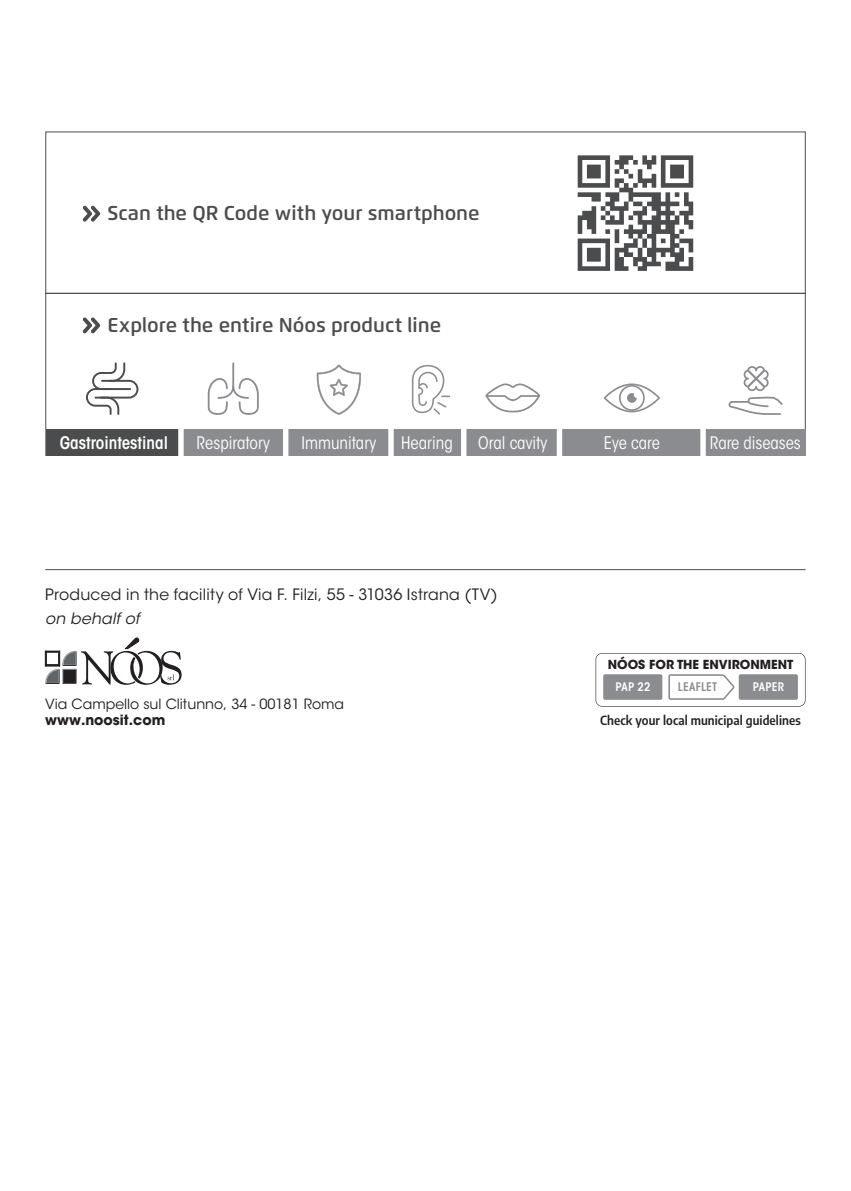
<style>
.page{position:relative;width:851px;height:1191px;background:#fff}
.page>*{position:absolute;margin:0;border:0;box-sizing:border-box;transform-origin:0 0}
.t1{font:600 20px "Flexo";color:#4b4c4d}
.t2{font:condensed 17.2px "ITC Avant Garde Std";color:#fff}
.t3{font:600 condensed 17.2px "ITC Avant Garde Std";color:#fff}
.t4{font:15.6px "ITC Avant Garde Std";letter-spacing:.015em;color:#231f20}
.t5{font:italic 15.6px "ITC Avant Garde Std";letter-spacing:.02em;color:#231f20}
.t6{font:14px "ITC Avant Garde Std";color:#231f20}
.t7{font:700 14px "ITC Avant Garde Std";color:#231f20}
.t8{font:600 semi-condensed 12.4px "Encode Sans";letter-spacing:.005em;color:#231f20}
.t9{font:700 12.4px "ITC Avant Garde Std";color:#231f20}
.t10{font:600 condensed 11.8px "ITC Avant Garde Std";letter-spacing:.01em;color:#fff}
.t11{font:600 condensed 11.8px "ITC Avant Garde Std";letter-spacing:.015em;color:#8a8c8f}
</style>
<div class="page">
<hr style="left:425px;top:37px;width:1px;height:36px;background:#231f20">
<hr style="left:425px;top:91px;width:1px;height:36px;background:#231f20">
<hr style="left:425px;top:145px;width:1px;height:36px;background:#231f20">
<hr style="left:425px;top:199px;width:1px;height:36px;background:#231f20">
<hr style="left:425px;top:253px;width:1px;height:36px;background:#231f20">
<hr style="left:425px;top:307px;width:1px;height:36px;background:#231f20">
<hr style="left:425px;top:361px;width:1px;height:36px;background:#231f20">
<hr style="left:425px;top:415px;width:1px;height:36px;background:#231f20">
<hr style="left:425px;top:469px;width:1px;height:36px;background:#231f20">
<hr style="left:425px;top:523px;width:1px;height:36px;background:#231f20">
<hr style="left:425px;top:577px;width:1px;height:36px;background:#231f20">
<hr style="left:425px;top:631px;width:1px;height:36px;background:#231f20">
<hr style="left:425px;top:685px;width:1px;height:36px;background:#231f20">
<hr style="left:425px;top:739px;width:1px;height:36px;background:#231f20">
<hr style="left:425px;top:793px;width:1px;height:36px;background:#231f20">
<hr style="left:425px;top:847px;width:1px;height:36px;background:#231f20">
<hr style="left:425px;top:901px;width:1px;height:36px;background:#231f20">
<hr style="left:425px;top:955px;width:1px;height:36px;background:#231f20">
<hr style="left:425px;top:1009px;width:1px;height:36px;background:#231f20">
<hr style="left:425px;top:1063px;width:1px;height:36px;background:#231f20">
<hr style="left:425px;top:1117px;width:1px;height:36px;background:#231f20">
<hr style="left:0;top:198px;width:38px;height:1px;background:#231f20">
<hr style="left:56px;top:198px;width:36px;height:1px;background:#231f20">
<hr style="left:110px;top:198px;width:36px;height:1px;background:#231f20">
<hr style="left:164px;top:198px;width:36px;height:1px;background:#231f20">
<hr style="left:218px;top:198px;width:36px;height:1px;background:#231f20">
<hr style="left:272px;top:198px;width:36px;height:1px;background:#231f20">
<hr style="left:326px;top:198px;width:36px;height:1px;background:#231f20">
<hr style="left:380px;top:198px;width:36px;height:1px;background:#231f20">
<hr style="left:434px;top:198px;width:36px;height:1px;background:#231f20">
<hr style="left:488px;top:198px;width:36px;height:1px;background:#231f20">
<hr style="left:542px;top:198px;width:36px;height:1px;background:#231f20">
<hr style="left:704px;top:198px;width:36px;height:1px;background:#231f20">
<hr style="left:758px;top:198px;width:36px;height:1px;background:#231f20">
<hr style="left:812px;top:198px;width:38px;height:1px;background:#231f20">
<hr style="left:0;top:396px;width:38px;height:1px;background:#231f20">
<hr style="left:56px;top:396px;width:36px;height:1px;background:#231f20">
<hr style="left:110px;top:396px;width:36px;height:1px;background:#231f20">
<hr style="left:164px;top:396px;width:36px;height:1px;background:#231f20">
<hr style="left:272px;top:396px;width:36px;height:1px;background:#231f20">
<hr style="left:326px;top:396px;width:36px;height:1px;background:#231f20">
<hr style="left:380px;top:396px;width:36px;height:1px;background:#231f20">
<hr style="left:434px;top:396px;width:36px;height:1px;background:#231f20">
<hr style="left:542px;top:396px;width:36px;height:1px;background:#231f20">
<hr style="left:596px;top:396px;width:36px;height:1px;background:#231f20">
<hr style="left:650px;top:396px;width:36px;height:1px;background:#231f20">
<hr style="left:704px;top:396px;width:36px;height:1px;background:#231f20">
<hr style="left:758px;top:396px;width:36px;height:1px;background:#231f20">
<hr style="left:812px;top:396px;width:38px;height:1px;background:#231f20">
<hr style="left:0;top:594px;width:38px;height:2px;background:#231f20">
<hr style="left:56px;top:594px;width:36px;height:2px;background:#231f20">
<hr style="left:110px;top:594px;width:36px;height:2px;background:#231f20">
<hr style="left:164px;top:594px;width:36px;height:2px;background:#231f20">
<hr style="left:218px;top:594px;width:36px;height:2px;background:#231f20">
<hr style="left:272px;top:594px;width:36px;height:2px;background:#231f20">
<hr style="left:326px;top:594px;width:36px;height:2px;background:#231f20">
<hr style="left:380px;top:594px;width:36px;height:2px;background:#231f20">
<hr style="left:434px;top:594px;width:36px;height:2px;background:#231f20">
<hr style="left:488px;top:594px;width:36px;height:2px;background:#231f20">
<hr style="left:542px;top:594px;width:36px;height:2px;background:#231f20">
<hr style="left:596px;top:594px;width:36px;height:2px;background:#231f20">
<hr style="left:650px;top:594px;width:36px;height:2px;background:#231f20">
<hr style="left:704px;top:594px;width:36px;height:2px;background:#231f20">
<hr style="left:758px;top:594px;width:36px;height:2px;background:#231f20">
<hr style="left:812px;top:594px;width:38px;height:2px;background:#231f20">
<hr style="left:0;top:793px;width:38px;height:1px;background:#231f20">
<hr style="left:56px;top:793px;width:36px;height:1px;background:#231f20">
<hr style="left:110px;top:793px;width:36px;height:1px;background:#231f20">
<hr style="left:164px;top:793px;width:36px;height:1px;background:#231f20">
<hr style="left:218px;top:793px;width:36px;height:1px;background:#231f20">
<hr style="left:272px;top:793px;width:36px;height:1px;background:#231f20">
<hr style="left:326px;top:793px;width:36px;height:1px;background:#231f20">
<hr style="left:380px;top:793px;width:36px;height:1px;background:#231f20">
<hr style="left:434px;top:793px;width:36px;height:1px;background:#231f20">
<hr style="left:488px;top:793px;width:36px;height:1px;background:#231f20">
<hr style="left:542px;top:793px;width:36px;height:1px;background:#231f20">
<hr style="left:596px;top:793px;width:36px;height:1px;background:#231f20">
<hr style="left:650px;top:793px;width:36px;height:1px;background:#231f20">
<hr style="left:704px;top:793px;width:36px;height:1px;background:#231f20">
<hr style="left:758px;top:793px;width:36px;height:1px;background:#231f20">
<hr style="left:812px;top:793px;width:38px;height:1px;background:#231f20">
<hr style="left:0;top:991px;width:38px;height:2px;background:#231f20">
<hr style="left:56px;top:991px;width:36px;height:2px;background:#231f20">
<hr style="left:110px;top:991px;width:36px;height:2px;background:#231f20">
<hr style="left:164px;top:991px;width:36px;height:2px;background:#231f20">
<hr style="left:218px;top:991px;width:36px;height:2px;background:#231f20">
<hr style="left:272px;top:991px;width:36px;height:2px;background:#231f20">
<hr style="left:326px;top:991px;width:36px;height:2px;background:#231f20">
<hr style="left:380px;top:991px;width:36px;height:2px;background:#231f20">
<hr style="left:434px;top:991px;width:36px;height:2px;background:#231f20">
<hr style="left:488px;top:991px;width:36px;height:2px;background:#231f20">
<hr style="left:542px;top:991px;width:36px;height:2px;background:#231f20">
<hr style="left:596px;top:991px;width:36px;height:2px;background:#231f20">
<hr style="left:650px;top:991px;width:36px;height:2px;background:#231f20">
<hr style="left:704px;top:991px;width:36px;height:2px;background:#231f20">
<hr style="left:758px;top:991px;width:36px;height:2px;background:#231f20">
<hr style="left:812px;top:991px;width:38px;height:2px;background:#231f20">
<div style="left:573px;top:151px;width:124px;height:124px;background:#fff"></div>
<svg style="left:577px;top:155px;width:116px;height:116px"></svg>
<div style="left:45px;top:132px;width:760px;height:162px;border:1px solid #4b4c4d"></div>
<svg style="left:603px;top:383px;width:57px;height:29px"></svg>
<svg style="left:485px;top:383px;width:55px;height:29px"></svg>
<svg style="left:86px;top:362px;width:52px;height:53px"></svg>
<svg style="left:316px;top:365px;width:45px;height:50px"></svg>
<svg style="left:728px;top:366px;width:54px;height:49px"></svg>
<svg style="left:208px;top:362px;width:51px;height:53px"></svg>
<svg style="left:412px;top:365px;width:38px;height:49px"></svg>
<div style="left:45px;top:430px;width:760px;height:26px;background:#8a8c8f"></div>
<div style="left:46px;top:430px;width:135px;height:26px;background:#4b4c4d"></div>
<div style="left:178px;top:413px;width:6px;height:63px;background:#fff"></div>
<div style="left:283px;top:416px;width:5px;height:63px;background:#fff"></div>
<div style="left:388px;top:416px;width:5px;height:63px;background:#fff"></div>
<div style="left:461px;top:416px;width:5px;height:63px;background:#fff"></div>
<div style="left:556px;top:416px;width:6px;height:63px;background:#fff"></div>
<div style="left:700px;top:416px;width:5px;height:63px;background:#fff"></div>
<svg style="left:83px;top:317px;width:17px;height:16px"></svg>
<svg style="left:83px;top:205px;width:17px;height:17px"></svg>
<hr style="left:45px;top:569px;width:760px;height:1px;background:#4b4c4d">
<svg style="left:44px;top:637px;width:137px;height:48px"></svg>
<svg style="left:595px;top:653px;width:210px;height:53px"></svg>
<p class="t1" style="left:107px;top:201px;width:374px">Scan the QR Code with your smartphone</p>
<p class="t1" style="left:107px;top:313px;width:335px">Explore the entire Nóos product line</p>
<p class="t3" style="left:60px;top:432px;width:110px">Gastrointestinal</p>
<p class="t2" style="left:197px;top:432px;width:75px">Respiratory</p>
<p class="t2" style="left:301px;top:432px;width:76px">Immunitary</p>
<p class="t2" style="left:401px;top:432px;width:53px">Hearing</p>
<p class="t2" style="left:478px;top:432px;width:71px">Oral cavity</p>
<p class="t2" style="left:603px;top:432px;width:58px">Eye care</p>
<p class="t2" style="left:709px;top:432px;width:92px">Rare diseases</p>
<p class="t4" style="left:45px;top:584px;width:454px">Produced in the facility of Via F. Filzi, 55 - 31036 Istrana (TV)</p>
<p class="t5" style="left:45px;top:608px;width:96px">on behalf of</p>
<p class="t6" style="left:45px;top:695px;width:300px">Via Campello sul Clitunno, 34 - 00181 Roma</p>
<p class="t7" style="left:45px;top:710px;width:121px">www.noosit.com</p>
<p class="t9" style="left:607px;top:656px;width:187px">NÓOS FOR THE ENVIRONMENT</p>
<p class="t10" style="left:615px;top:679px;width:36px">PAP 22</p>
<p class="t11" style="left:677px;top:679px;width:41px">LEAFLET</p>
<p class="t10" style="left:752px;top:679px;width:33px">PAPER</p>
<p class="t8" style="left:600px;top:711px;width:202px">Check your local municipal guidelines</p>
</div>
